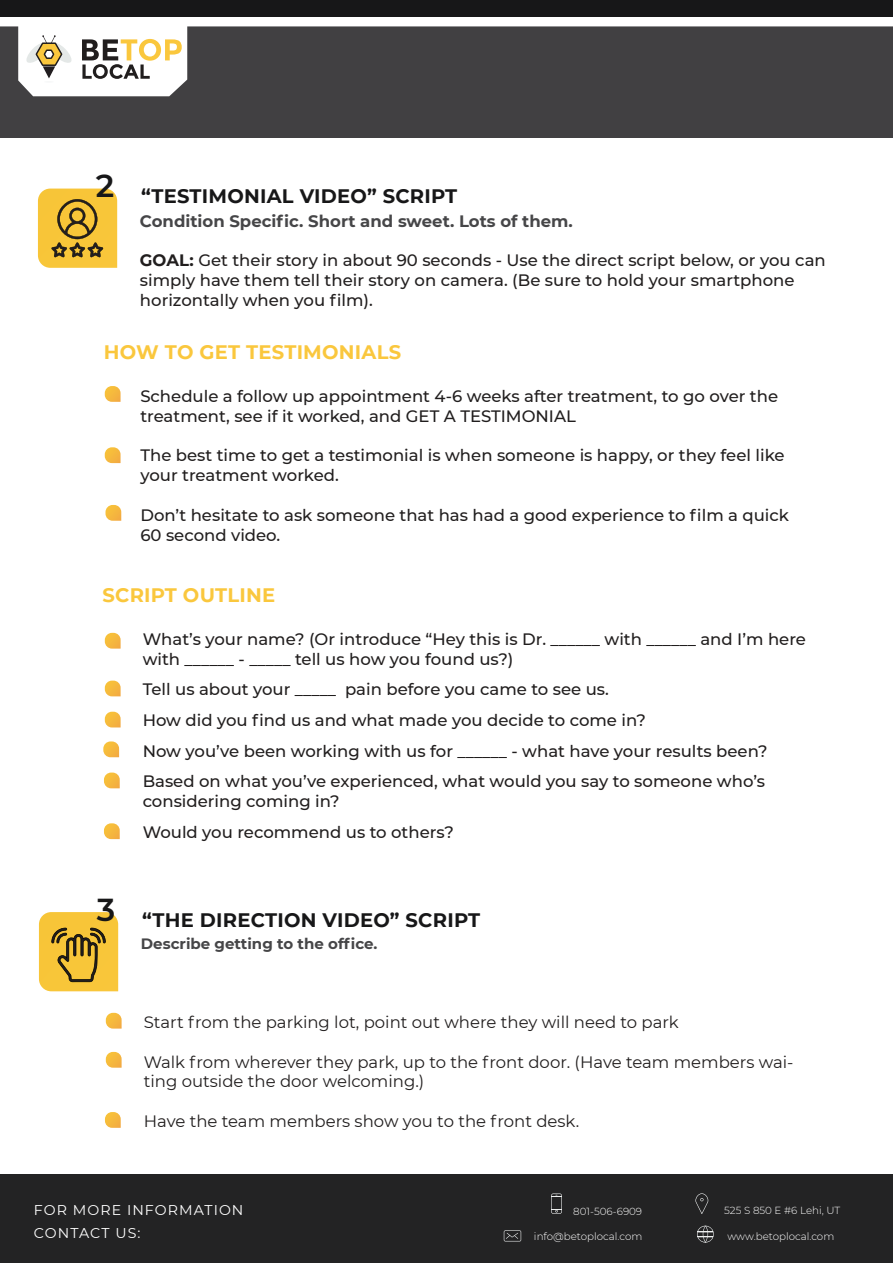
<style>
.page{position:relative;width:893px;height:1263px;background:#fff}
.page>*{position:absolute;margin:0;border:0;box-sizing:border-box;transform-origin:0 0}
.t1{font:600 31.65px "Montserrat";color:#171718}
.t2{font:700 19.5px "Montserrat";letter-spacing:.015em;color:#171718}
.t3{font:700 19.5px "Montserrat";letter-spacing:.015em;color:#fac73d}
.t4{font:500 16.5px/19.8px "Montserrat";color:#211e1e}
.t5{font:16.5px/19.8px "Montserrat";color:#211e1e}
.t6{font:700 16.5px "Montserrat";color:#464648}
.t7{font:700 15px "Montserrat";color:#464648}
.t8{font:14.1px/23.7px "Montserrat";letter-spacing:.075em;color:#fff}
.t9{font:300 10.35px "Montserrat";color:#fff}
.s1{font-weight:700}
</style>
<div class="page">
<div style="left:0;top:0;width:893px;height:137px;background:#414042"></div>
<svg style="left:0;top:17px;width:893px;height:79px"></svg>
<div style="left:0;top:0;width:893px;height:17px;background:#171718"></div>
<svg style="left:25px;top:35px;width:48px;height:48px;background:#e3ddcc"></svg>
<svg style="left:82px;top:39px;width:100px;height:40px;background:#cbc2ad"></svg>
<div style="left:1px;top:1175px;width:892px;height:88px;background:#232324"></div>
<svg style="left:551px;top:1193px;width:11px;height:21px"></svg>
<svg style="left:695px;top:1193px;width:13px;height:21px"></svg>
<svg style="left:504px;top:1230px;width:17px;height:11px"></svg>
<svg style="left:697px;top:1226px;width:17px;height:16px"></svg>
<svg style="left:105px;top:633px;width:16px;height:16px"></svg>
<svg style="left:105px;top:681px;width:16px;height:15px"></svg>
<svg style="left:104px;top:772px;width:16px;height:16px"></svg>
<svg style="left:104px;top:823px;width:16px;height:16px"></svg>
<svg style="left:105px;top:712px;width:16px;height:15px"></svg>
<svg style="left:103px;top:741px;width:16px;height:16px"></svg>
<svg style="left:38px;top:189px;width:79px;height:79px;background:#daaf37"></svg>
<svg style="left:105px;top:386px;width:16px;height:16px"></svg>
<svg style="left:105px;top:447px;width:16px;height:16px"></svg>
<svg style="left:105px;top:505px;width:16px;height:16px"></svg>
<svg style="left:106px;top:1013px;width:16px;height:15px"></svg>
<svg style="left:105px;top:1112px;width:16px;height:16px"></svg>
<svg style="left:106px;top:1052px;width:16px;height:16px"></svg>
<svg style="left:39px;top:912px;width:79px;height:79px;background:#dbb037"></svg>
<h1 class="t1" style="left:96px;top:166px;width:20px">2</h1>
<p class="t2" style="left:141px;top:184px;width:318px">“TESTIMONIAL VIDEO” SCRIPT</p>
<p class="t6" style="left:140px;top:211px;width:434px">Condition Specific. Short and sweet. Lots of them.</p>
<p class="t4" style="left:140px;top:250px;width:687px"><span class="s1">GOAL:</span> Get their story in about 90 seconds - Use the direct script below, or you can simply have them tell their story on camera. (Be sure to hold your smartphone horizontally when you film).</p>
<p class="t3" style="left:104px;top:340px;width:299px">HOW TO GET TESTIMONIALS</p>
<p class="t4" style="left:140px;top:386px;width:639px">Schedule a follow up appointment 4-6 weeks after treatment, to go over the treatment, see if it worked, and GET A TESTIMONIAL</p>
<p class="t4" style="left:140px;top:446px;width:646px">The best time to get a testimonial is when someone is happy, or they feel like your treatment worked.</p>
<p class="t4" style="left:140px;top:505px;width:650px">Don’t hesitate to ask someone that has had a good experience to film a quick<br>60 second video.</p>
<p class="t3" style="left:102px;top:583px;width:174px">SCRIPT OUTLINE</p>
<h1 class="t1" style="left:97px;top:890px;width:20px">3</h1>
<p class="t4" style="left:143px;top:629px;width:665px">What’s your name? (Or introduce “Hey this is Dr. ______ with ______ and I’m here with ______ - _____ tell us how you found us?)</p>
<p class="t4" style="left:143px;top:674px;width:626px;line-height:30.6px">Tell us about your _____ pain before you came to see us.<br>How did you find us and what made you decide to come in?<br>Now you’ve been working with us for ______ - what have your results been?<br>Based on what you’ve experienced, what would you say to someone who’s</p>
<p class="t4" style="left:143px;top:786px;width:313px;line-height:30.6px">considering coming in?<br>Would you recommend us to others?</p>
<p class="t2" style="left:142px;top:908px;width:340px">“THE DIRECTION VIDEO” SCRIPT</p>
<p class="t7" style="left:141px;top:934px;width:238px">Describe getting to the office.</p>
<p class="t5" style="left:144px;top:1012px;width:537px">Start from the parking lot, point out where they will need to park</p>
<p class="t5" style="left:144px;top:1052px;width:651px">Walk from wherever they park, up to the front door. (Have team members wai&shy;ting outside the door welcoming.)</p>
<p class="t5" style="left:144px;top:1111px;width:437px">Have the team members show you to the front desk.</p>
<p class="t8" style="left:34px;top:1197px;width:211px">FOR MORE INFORMATION<br>CONTACT US:</p>
<p class="t9" style="left:573px;top:1204px;width:70px">801-506-6909</p>
<p class="t9" style="left:724px;top:1204px;width:118px">525 S 850 E #6 Lehi, UT</p>
<p class="t9" style="left:534px;top:1230px;width:110px">info@betoplocal.com</p>
<p class="t9" style="left:727px;top:1230px;width:108px">www.betoplocal.com</p>
</div>
